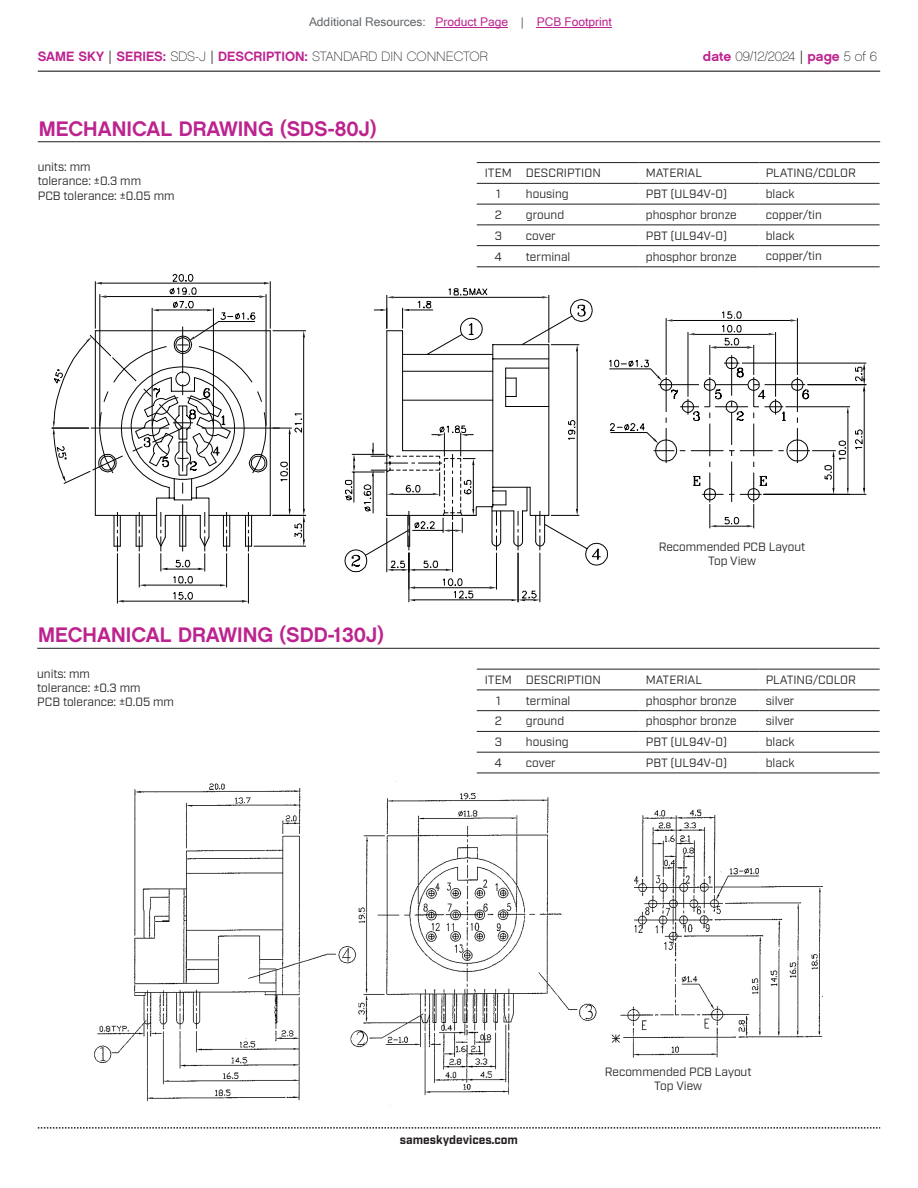
<style>
.page{position:relative;width:918px;height:1188px;background:#fff}
.page>*{position:absolute;margin:0;border:0;box-sizing:border-box;transform-origin:0 0}
.t1{font:21px "Chalet New York Nineteen Sixty";color:#bd238f}
.t2{font:13.5px "Chalet New York Nineteen Sixty";color:#bd238f}
.t3{font:13.5px "Chalet Paris Nineteen Sixty";letter-spacing:-.005em;color:#231f20}
.t4{font:12px/14.4px "Industry";color:#231f20}
.t5{font:12px "Microsoft Sans Serif";color:#bd238f}
.t6{font:700 12px "Industry";color:#231f20}
.s1{color:#63676b}
.s2{font-family:"Industry";color:#231f20}
.s3{font-family:"Chalet Paris Nineteen Sixty";color:#231f20}
.s4{font-family:"Chalet New York Nineteen Sixty";color:#bd238f}
.s5{font-family:"Industry"}
</style>
<div class="page">
<hr style="left:38px;top:71px;width:842px;height:1px;background:#231f20">
<svg style="left:38px;top:1127px;width:842px;height:2px"></svg>
<svg style="left:51px;top:274px;width:816px;height:330px"></svg>
<hr style="left:38px;top:141px;width:842px;height:1px;background:#231f20">
<img style="left:93px;top:781px;width:730px;height:325px">
<hr style="left:37px;top:648px;width:843px;height:1px;background:#231f20">
<hr style="left:477px;top:162px;width:43px;height:1px;background:#231f20">
<hr style="left:520px;top:162px;width:120px;height:1px;background:#231f20">
<hr style="left:640px;top:162px;width:120px;height:1px;background:#231f20">
<hr style="left:760px;top:162px;width:120px;height:1px;background:#231f20">
<hr style="left:477px;top:183px;width:43px;height:1px;background:#231f20">
<hr style="left:520px;top:183px;width:120px;height:1px;background:#231f20">
<hr style="left:640px;top:183px;width:120px;height:1px;background:#231f20">
<hr style="left:760px;top:183px;width:120px;height:1px;background:#231f20">
<hr style="left:477px;top:204px;width:43px;height:1px;background:#231f20">
<hr style="left:520px;top:204px;width:120px;height:1px;background:#231f20">
<hr style="left:640px;top:204px;width:120px;height:1px;background:#231f20">
<hr style="left:760px;top:204px;width:120px;height:1px;background:#231f20">
<hr style="left:477px;top:224px;width:43px;height:1px;background:#231f20">
<hr style="left:520px;top:224px;width:120px;height:1px;background:#231f20">
<hr style="left:640px;top:224px;width:120px;height:1px;background:#231f20">
<hr style="left:760px;top:224px;width:120px;height:1px;background:#231f20">
<hr style="left:477px;top:245px;width:43px;height:1px;background:#231f20">
<hr style="left:520px;top:245px;width:120px;height:1px;background:#231f20">
<hr style="left:640px;top:245px;width:120px;height:1px;background:#231f20">
<hr style="left:760px;top:245px;width:120px;height:1px;background:#231f20">
<hr style="left:477px;top:266px;width:43px;height:1px;background:#231f20">
<hr style="left:520px;top:266px;width:120px;height:1px;background:#231f20">
<hr style="left:640px;top:266px;width:120px;height:1px;background:#231f20">
<hr style="left:760px;top:266px;width:120px;height:1px;background:#231f20">
<hr style="left:477px;top:669px;width:43px;height:1px;background:#231f20">
<hr style="left:520px;top:669px;width:120px;height:1px;background:#231f20">
<hr style="left:640px;top:669px;width:120px;height:1px;background:#231f20">
<hr style="left:760px;top:669px;width:120px;height:1px;background:#231f20">
<hr style="left:477px;top:690px;width:43px;height:1px;background:#231f20">
<hr style="left:520px;top:690px;width:120px;height:1px;background:#231f20">
<hr style="left:640px;top:690px;width:120px;height:1px;background:#231f20">
<hr style="left:760px;top:690px;width:120px;height:1px;background:#231f20">
<hr style="left:477px;top:710px;width:43px;height:1px;background:#231f20">
<hr style="left:520px;top:710px;width:120px;height:1px;background:#231f20">
<hr style="left:640px;top:710px;width:120px;height:1px;background:#231f20">
<hr style="left:760px;top:710px;width:120px;height:1px;background:#231f20">
<hr style="left:477px;top:731px;width:43px;height:1px;background:#231f20">
<hr style="left:520px;top:731px;width:120px;height:1px;background:#231f20">
<hr style="left:640px;top:731px;width:120px;height:1px;background:#231f20">
<hr style="left:760px;top:731px;width:120px;height:1px;background:#231f20">
<hr style="left:477px;top:752px;width:43px;height:1px;background:#231f20">
<hr style="left:520px;top:752px;width:120px;height:1px;background:#231f20">
<hr style="left:640px;top:752px;width:120px;height:1px;background:#231f20">
<hr style="left:760px;top:752px;width:120px;height:1px;background:#231f20">
<hr style="left:477px;top:773px;width:43px;height:1px;background:#231f20">
<hr style="left:520px;top:773px;width:120px;height:1px;background:#231f20">
<hr style="left:640px;top:773px;width:120px;height:1px;background:#231f20">
<hr style="left:760px;top:773px;width:120px;height:1px;background:#231f20">
<hr style="left:436px;top:27px;width:72px;height:1px;background:#bd238f">
<hr style="left:537px;top:27px;width:75px;height:1px;background:#bd238f">
<p class="t5" style="left:309px;top:15px;width:304px"><span class="s1">Additional Resources:</span> Product Page <span class="s1">|</span> PCB Footprint</p>
<p class="t2" style="left:38px;top:47px;width:452px">SAME SKY <span class="s2">|</span> SERIES: <span class="s3">SDS-J</span> <span class="s2">|</span> DESCRIPTION: <span class="s3">STANDARD DIN CONNECTOR</span></p>
<p class="t3" style="left:703px;top:48px;width:176px"><span class="s4">date</span> 09/12/2024 <span class="s5">|</span> <span class="s4">page</span> 5 of 6</p>
<h1 class="t1" style="left:39px;top:115px;width:339px">MECHANICAL DRAWING (SDS-80J)</h1>
<p class="t4" style="left:38px;top:160px;width:138px">units: mm<br>tolerance: ±0.3 mm<br>PCB tolerance: ±0.05 mm</p>
<p class="t4" style="left:485px;top:166px;width:118px">ITEM DESCRIPTION</p>
<p class="t4" style="left:646px;top:166px;width:58px">MATERIAL</p>
<p class="t4" style="left:766px;top:166px;width:92px">PLATING/COLOR</p>
<p class="t4" style="left:496px;top:187px;width:6px">1</p>
<p class="t4" style="left:526px;top:187px;width:44px">housing</p>
<p class="t4" style="left:646px;top:187px;width:83px">PBT (UL94V-0)</p>
<p class="t4" style="left:766px;top:187px;width:30px">black</p>
<p class="t4" style="left:495px;top:208px;width:9px">2</p>
<p class="t4" style="left:526px;top:208px;width:40px">ground</p>
<p class="t4" style="left:646px;top:208px;width:92px">phosphor bronze</p>
<p class="t4" style="left:766px;top:208px;width:58px">copper/tin</p>
<p class="t4" style="left:495px;top:229px;width:9px">3</p>
<p class="t4" style="left:526px;top:229px;width:31px">cover</p>
<p class="t4" style="left:646px;top:229px;width:83px">PBT (UL94V-0)</p>
<p class="t4" style="left:766px;top:229px;width:30px">black</p>
<p class="t4" style="left:495px;top:250px;width:9px">4</p>
<p class="t4" style="left:526px;top:250px;width:46px">terminal</p>
<p class="t4" style="left:646px;top:250px;width:92px">phosphor bronze</p>
<p class="t4" style="left:766px;top:249px;width:58px">copper/tin</p>
<h1 class="t1" style="left:38px;top:622px;width:347px">MECHANICAL DRAWING (SDD-130J)</h1>
<p class="t4" style="left:37px;top:666px;width:138px">units: mm<br>tolerance: ±0.3 mm<br>PCB tolerance: ±0.05 mm</p>
<p class="t4" style="left:659px;top:540px;width:148px;text-align:center">Recommended PCB Layout<br>Top View</p>
<p class="t4" style="left:485px;top:673px;width:118px">ITEM DESCRIPTION</p>
<p class="t4" style="left:646px;top:673px;width:58px">MATERIAL</p>
<p class="t4" style="left:766px;top:673px;width:92px">PLATING/COLOR</p>
<p class="t4" style="left:496px;top:694px;width:6px">1</p>
<p class="t4" style="left:526px;top:694px;width:46px">terminal</p>
<p class="t4" style="left:646px;top:694px;width:92px">phosphor bronze</p>
<p class="t4" style="left:766px;top:694px;width:30px">silver</p>
<p class="t4" style="left:495px;top:714px;width:9px">2</p>
<p class="t4" style="left:526px;top:714px;width:40px">ground</p>
<p class="t4" style="left:646px;top:714px;width:92px">phosphor bronze</p>
<p class="t4" style="left:766px;top:714px;width:30px">silver</p>
<p class="t4" style="left:495px;top:735px;width:9px">3</p>
<p class="t4" style="left:526px;top:735px;width:44px">housing</p>
<p class="t4" style="left:646px;top:735px;width:83px">PBT (UL94V-0)</p>
<p class="t4" style="left:766px;top:735px;width:30px">black</p>
<p class="t4" style="left:495px;top:756px;width:9px">4</p>
<p class="t4" style="left:526px;top:756px;width:31px">cover</p>
<p class="t4" style="left:646px;top:756px;width:83px">PBT (UL94V-0)</p>
<p class="t4" style="left:766px;top:756px;width:30px">black</p>
<p class="t6" style="left:400px;top:1132px;width:120px">sameskydevices.com</p>
<p class="t4" style="left:605px;top:1065px;width:148px;text-align:center">Recommended PCB Layout<br>Top View</p>
</div>
